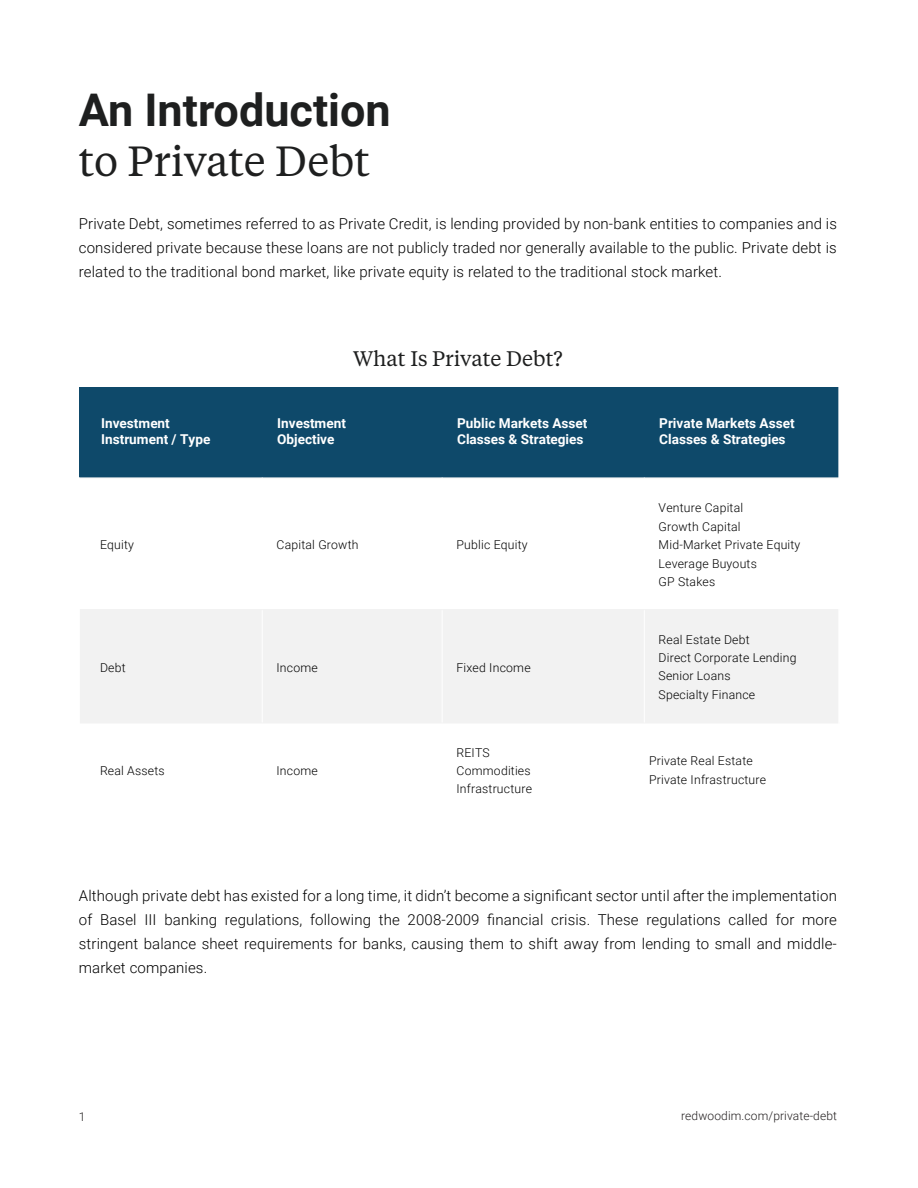
<style>
.page{position:relative;width:918px;height:1188px;background:#fff}
.page>*{position:absolute;margin:0;border:0;box-sizing:border-box;transform-origin:0 0}
.t1{font:700 45px "Roboto";color:#1e1f1f}
.t2{font:42px "Tiempos Text";color:#1e1f1f}
.t3{font:21px "Tiempos Text";color:#1e1f1f}
.Body_Copy{font:300 15px/24px "Roboto";letter-spacing:.01em;color:#000;text-align:justify}
.t4{font:700 13.65px/16.4px "Roboto";color:#fff}
.t5{font:300 12.3px/18.3px "Roboto";letter-spacing:.015em;color:#000}
.t6{font:300 12px "Roboto";letter-spacing:.01em;color:#231f20}
</style>
<div class="page">
<div style="left:79px;top:388px;width:183px;height:90px;background:#0e496a"></div>
<div style="left:262px;top:388px;width:180px;height:90px;background:#0e496a"></div>
<div style="left:442px;top:388px;width:202px;height:90px;background:#0e496a"></div>
<div style="left:644px;top:388px;width:195px;height:90px;background:#0e496a"></div>
<div style="left:79px;top:610px;width:183px;height:113px;background:#f2f2f2"></div>
<div style="left:262px;top:610px;width:180px;height:113px;background:#f2f2f2"></div>
<div style="left:442px;top:610px;width:202px;height:113px;background:#f2f2f2"></div>
<div style="left:644px;top:610px;width:195px;height:113px;background:#f2f2f2"></div>
<hr style="left:262px;top:478px;width:1px;height:335px;background:#fff">
<hr style="left:442px;top:478px;width:1px;height:335px;background:#fff">
<hr style="left:644px;top:478px;width:1px;height:335px;background:#fff">
<hr style="left:79px;top:478px;width:760px;height:1px;background:#f2f2f2">
<hr style="left:79px;top:609px;width:760px;height:1px;background:#f2f2f2">
<hr style="left:79px;top:723px;width:760px;height:1px;background:#f2f2f2">
<hr style="left:79px;top:478px;width:1px;height:335px;background:#fff">
<p class="t1" style="left:79px;top:79px;width:313px">An Introduction</p>
<p class="t2" style="left:79px;top:133px;width:293px">to Private Debt</p>
<p class="Body_Copy" style="left:79px;top:211px;width:760px">Private Debt, sometimes referred to as Private Credit, is lending provided by non-bank entities to companies and is considered private because these loans are not publicly traded nor generally available to the public. Private debt is related to the traditional bond market, like private equity is related to the traditional stock market.</p>
<p class="t4" style="left:101px;top:415px;width:111px">Investment<br>Instrument / Type</p>
<p class="t3" style="left:353px;top:345px;width:211px">What Is Private Debt?</p>
<p class="t4" style="left:277px;top:415px;width:70px">Investment<br>Objective</p>
<p class="t4" style="left:457px;top:415px;width:132px">Public Markets Asset<br>Classes &amp; Strategies</p>
<p class="t5" style="left:100px;top:535px;width:35px">Equity</p>
<p class="t5" style="left:277px;top:535px;width:83px">Capital Growth</p>
<p class="t5" style="left:456px;top:535px;width:73px">Public Equity</p>
<p class="t5" style="left:100px;top:658px;width:27px">Debt</p>
<p class="t5" style="left:277px;top:658px;width:43px">Income</p>
<p class="t5" style="left:456px;top:658px;width:76px">Fixed Income</p>
<p class="t5" style="left:100px;top:761px;width:66px">Real Assets</p>
<p class="t5" style="left:277px;top:761px;width:43px">Income</p>
<p class="t5" style="left:456px;top:743px;width:77px">REITS<br>Commodities<br>Infrastructure</p>
<p class="t4" style="left:659px;top:415px;width:137px">Private Markets Asset<br>Classes &amp; Strategies</p>
<p class="t5" style="left:659px;top:498px;width:143px">Venture Capital<br>Growth Capital<br>Mid-Market Private Equity<br>Leverage Buyouts<br>GP Stakes</p>
<p class="t5" style="left:659px;top:630px;width:139px">Real Estate Debt<br>Direct Corporate Lending<br>Senior Loans<br>Specialty Finance</p>
<p class="t5" style="left:649px;top:751px;width:119px">Private Real Estate<br>Private Infrastructure</p>
<p class="Body_Copy" style="left:79px;top:883px;width:760px">Although private debt has existed for a long time, it didn’t become a significant sector until after the implementation of Basel III banking regulations, following the 2008-2009 financial crisis. These regulations called for more stringent balance sheet requirements for banks, causing them to shift away from lending to small and middle&shy;market companies.</p>
<p class="t6" style="left:79px;top:1108px;width:8px">1</p>
<p class="t6" style="left:681px;top:1108px;width:157px">redwoodim.com/private-debt</p>
</div>
